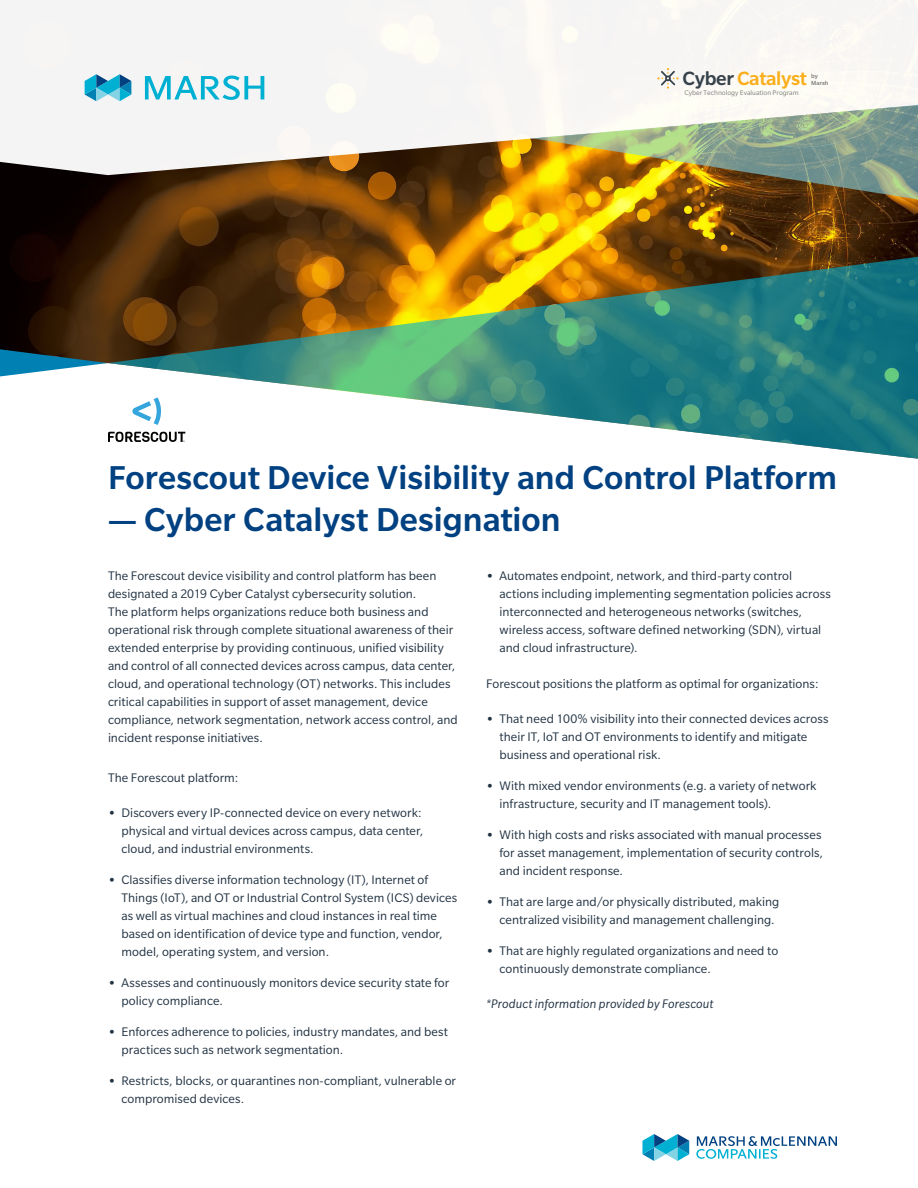
<style>
.page{position:relative;width:918px;height:1188px;background:#fff}
.page>*{position:absolute;margin:0;border:0;box-sizing:border-box;transform-origin:0 0}
.Page_Headline_28_28{font:500 36px "Slate Pro";color:#014181}
.t1{font:500 21px "Slate Pro";letter-spacing:-.015em;color:#faae1b}
.Body_Text_9_12{font:13.5px/18px "Slate Pro";letter-spacing:.005em;color:#213242}
.Body_Text_9_12-2{font:italic 13.5px "Slate Pro";letter-spacing:.01em;color:#213242}
.t2{font:7.5px "Slate Pro";color:#808180}
.t3{font:500 6.45px/6.4px "Slate Pro";color:#808180}
.s1{color:#36414a}
.s2{font-weight:700}
</style>
<div class="page">
<img style="left:0;top:175px;width:918px;height:173px">
<svg style="left:0;top:0;width:918px;height:175px;fill:#f5f4f4"></svg>
<svg style="left:532px;top:104px;width:386px;height:98px"></svg>
<svg style="left:0;top:348px;width:108px;height:29px"></svg>
<svg style="left:108px;top:255px;width:810px;height:204px"></svg>
<svg style="left:696px;top:1136px;width:141px;height:23px"></svg>
<svg style="left:642px;top:1134px;width:47px;height:27px"></svg>
<svg style="left:85px;top:74px;width:46px;height:27px"></svg>
<svg style="left:145px;top:76px;width:119px;height:24px"></svg>
<svg style="left:132px;top:397px;width:30px;height:28px"></svg>
<svg style="left:108px;top:432px;width:77px;height:10px"></svg>
<svg style="left:657px;top:68px;width:22px;height:21px"></svg>
<p class="t1" style="left:683px;top:67px;width:126px"><span class="s1">Cyber</span> Catalyst</p>
<p class="t3" style="left:811px;top:73px;width:19px">by<br>Marsh</p>
<p class="t2" style="left:684px;top:88px;width:116px">Cyber Technology Evaluation Program</p>
<p class="Page_Headline_28_28" style="left:108px;top:458px;width:730px">Forescout Device Visibility and Control Platform</p>
<p class="Page_Headline_28_28" style="left:108px;top:500px;width:454px">— Cyber Catalyst Designation</p>
<p class="Body_Text_9_12" style="left:108px;top:567px;width:351px">The Forescout device visibility and control platform has been designated a 2019 Cyber Catalyst cybersecurity solution.<br>The platform helps organizations reduce both business and operational risk through complete situational awareness of their extended enterprise by providing continuous, unified visibility and control of all connected devices across campus, data center, cloud, and operational technology (OT) networks. This includes critical capabilities in support of asset management, device compliance, network segmentation, network access control, and incident response initiatives.</p>
<p class="Body_Text_9_12" style="left:108px;top:769px;width:132px">The Forescout platform:</p>
<p class="Body_Text_9_12" style="left:122px;top:804px;width:303px;text-align:justify;text-indent:-14px"><span class="s2">•</span> Discovers every IP-connected device on every network: physical and virtual devices across campus, data center, cloud, and industrial environments.</p>
<p class="Body_Text_9_12" style="left:122px;top:871px;width:337px;text-indent:-14px"><span class="s2">•</span> Classifies diverse information technology (IT), Internet of Things (IoT), and OT or Industrial Control System (ICS) devices as well as virtual machines and cloud instances in real time based on identification of device type and function, vendor, model, operating system, and version.</p>
<p class="Body_Text_9_12" style="left:122px;top:974px;width:329px;text-indent:-14px"><span class="s2">•</span> Assesses and continuously monitors device security state for policy compliance.</p>
<p class="Body_Text_9_12" style="left:122px;top:1023px;width:328px;text-indent:-14px"><span class="s2">•</span> Enforces adherence to policies, industry mandates, and best practices such as network segmentation.</p>
<p class="Body_Text_9_12" style="left:122px;top:1072px;width:336px;text-indent:-14px"><span class="s2">•</span> Restricts, blocks, or quarantines non-compliant, vulnerable or compromised devices.</p>
<p class="Body_Text_9_12" style="left:500px;top:567px;width:333px;text-indent:-14px"><span class="s2">•</span> Automates endpoint, network, and third-party control actions including implementing segmentation policies across interconnected and heterogeneous networks (switches, wireless access, software defined networking (SDN), virtual and cloud infrastructure).</p>
<p class="Body_Text_9_12" style="left:486px;top:674px;width:334px">Forescout positions the platform as optimal for organizations:</p>
<p class="Body_Text_9_12" style="left:500px;top:710px;width:331px;text-indent:-14px"><span class="s2">•</span> That need 100% visibility into their connected devices across their IT, IoT and OT environments to identify and mitigate business and operational risk.</p>
<p class="Body_Text_9_12" style="left:500px;top:777px;width:319px;text-indent:-14px"><span class="s2">•</span> With mixed vendor environments (e.g. a variety of network infrastructure, security and IT management tools).</p>
<p class="Body_Text_9_12" style="left:500px;top:826px;width:325px;text-align:justify;text-indent:-14px"><span class="s2">•</span> With high costs and risks associated with manual processes for asset management, implementation of security controls, and incident response.</p>
<p class="Body_Text_9_12" style="left:500px;top:892px;width:281px;text-indent:-14px"><span class="s2">•</span> That are large and/or physically distributed, making centralized visibility and management challenging.</p>
<p class="Body_Text_9_12" style="left:500px;top:941px;width:280px;text-indent:-14px"><span class="s2">•</span> That are highly regulated organizations and need to continuously demonstrate compliance.</p>
<p class="Body_Text_9_12-2" style="left:486px;top:997px;width:229px">*Product information provided by Forescout</p>
</div>
